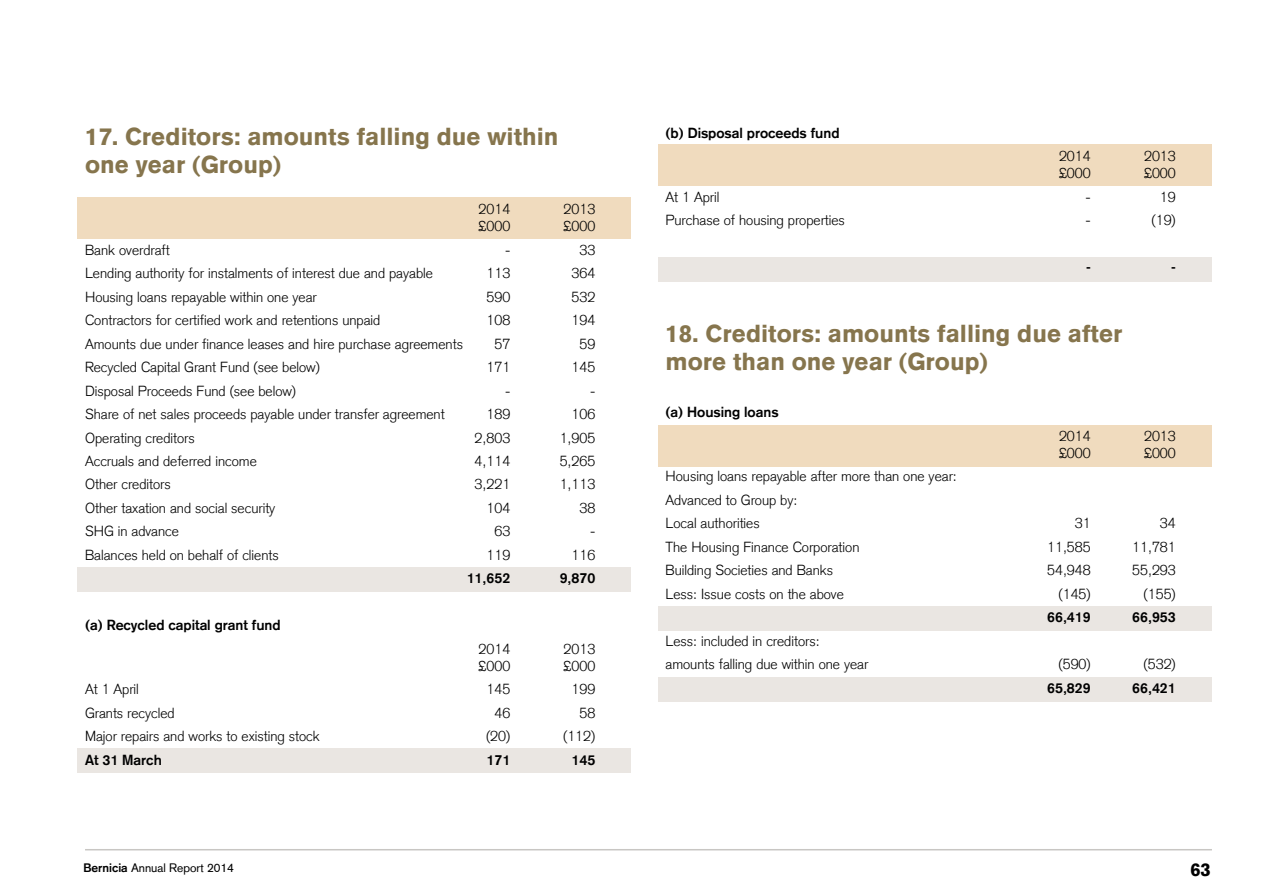
<style>
.page{position:relative;width:1263px;height:893px;background:#fff}
.page>*{position:absolute;margin:0;border:0;box-sizing:border-box;transform-origin:0 0}
.t1{font:900 24px/28.8px "Akzidenz Grotesk";color:#86754d}
.t2{font:900 18px "Akzidenz Grotesk";color:#000}
.t3{font:300 14.25px/23.5px "Akzidenz Grotesk";color:#000}
.t4{font:700 14.25px "Akzidenz Grotesk";color:#000}
.t5{font:12px "Akzidenz Grotesk";color:#000}
.s1{font-weight:700}
</style>
<div class="page">
<hr style="left:85px;top:849px;width:1127px;height:1px;background:#c8c6c3">
<div style="left:658px;top:145px;width:554px;height:41px;background:#f0dbbe"></div>
<div style="left:658px;top:425px;width:554px;height:42px;background:#f0dbbe"></div>
<div style="left:658px;top:677px;width:554px;height:25px;background:#eae6e2"></div>
<div style="left:658px;top:606px;width:554px;height:25px;background:#eae6e2"></div>
<div style="left:658px;top:257px;width:554px;height:25px;background:#eae6e2"></div>
<div style="left:77px;top:198px;width:554px;height:41px;background:#f0dbbe"></div>
<div style="left:77px;top:748px;width:554px;height:25px;background:#eae6e2"></div>
<div style="left:77px;top:567px;width:554px;height:25px;background:#eae6e2"></div>
<h1 class="t1" style="left:85px;top:122px;width:475px">17. Creditors: amounts falling due within one year (Group)</h1>
<p class="t3" style="left:479px;top:197px;width:33px">2014</p>
<p class="t3" style="left:564px;top:197px;width:33px">2013</p>
<p class="t3" style="left:479px;top:214px;width:33px">£000</p>
<p class="t3" style="left:564px;top:214px;width:33px">£000</p>
<p class="t3" style="left:85px;top:238px;width:86px">Bank overdraft</p>
<p class="t3" style="left:505px;top:238px;width:7px">-</p>
<p class="t3" style="left:579px;top:238px;width:17px">33</p>
<p class="t3" style="left:85px;top:261px;width:349px">Lending authority for instalments of interest due and payable</p>
<p class="t3" style="left:486px;top:261px;width:25px">113</p>
<p class="t3" style="left:572px;top:261px;width:25px">364</p>
<p class="t3" style="left:85px;top:285px;width:233px">Housing loans repayable within one year</p>
<p class="t3" style="left:486px;top:285px;width:25px">590</p>
<p class="t3" style="left:572px;top:285px;width:25px">532</p>
<p class="t3" style="left:85px;top:308px;width:297px">Contractors for certified work and retentions unpaid</p>
<p class="t3" style="left:486px;top:308px;width:25px">108</p>
<p class="t3" style="left:572px;top:308px;width:25px">194</p>
<p class="t3" style="left:85px;top:332px;width:379px">Amounts due under finance leases and hire purchase agreements</p>
<p class="t3" style="left:494px;top:332px;width:17px">57</p>
<p class="t3" style="left:579px;top:332px;width:17px">59</p>
<p class="t3" style="left:85px;top:355px;width:236px">Recycled Capital Grant Fund (see below)</p>
<p class="t3" style="left:486px;top:355px;width:25px">171</p>
<p class="t3" style="left:572px;top:355px;width:25px">145</p>
<p class="t3" style="left:85px;top:379px;width:213px">Disposal Proceeds Fund (see below)</p>
<p class="t3" style="left:505px;top:379px;width:7px">-</p>
<p class="t3" style="left:590px;top:379px;width:7px">-</p>
<p class="t3" style="left:85px;top:402px;width:361px">Share of net sales proceeds payable under transfer agreement</p>
<p class="t3" style="left:486px;top:402px;width:25px">189</p>
<p class="t3" style="left:572px;top:402px;width:25px">106</p>
<p class="t3" style="left:85px;top:426px;width:111px">Operating creditors</p>
<p class="t3" style="left:475px;top:426px;width:37px">2,803</p>
<p class="t3" style="left:560px;top:426px;width:37px">1,905</p>
<p class="t3" style="left:85px;top:449px;width:173px">Accruals and deferred income</p>
<p class="t3" style="left:475px;top:449px;width:37px">4,114</p>
<p class="t3" style="left:560px;top:449px;width:37px">5,265</p>
<p class="t3" style="left:85px;top:473px;width:87px">Other creditors</p>
<p class="t3" style="left:475px;top:473px;width:37px">3,221</p>
<p class="t3" style="left:560px;top:473px;width:37px">1,113</p>
<p class="t3" style="left:85px;top:496px;width:192px">Other taxation and social security</p>
<p class="t3" style="left:486px;top:496px;width:25px">104</p>
<p class="t3" style="left:579px;top:496px;width:17px">38</p>
<p class="t3" style="left:85px;top:520px;width:95px">SHG in advance</p>
<p class="t3" style="left:494px;top:520px;width:17px">63</p>
<p class="t3" style="left:590px;top:520px;width:7px">-</p>
<p class="t3" style="left:85px;top:543px;width:195px">Balances held on behalf of clients</p>
<p class="t3" style="left:486px;top:543px;width:25px">119</p>
<p class="t3" style="left:572px;top:543px;width:25px">116</p>
<p class="t4" style="left:467px;top:570px;width:45px">11,652</p>
<p class="t4" style="left:560px;top:570px;width:37px">9,870</p>
<p class="t4" style="left:85px;top:617px;width:197px">(a) Recycled capital grant fund</p>
<p class="t3" style="left:479px;top:637px;width:33px">2014</p>
<p class="t3" style="left:564px;top:637px;width:33px">2013</p>
<p class="t3" style="left:479px;top:654px;width:33px">£000</p>
<p class="t3" style="left:564px;top:654px;width:33px">£000</p>
<p class="t3" style="left:85px;top:678px;width:55px">At 1 April</p>
<p class="t3" style="left:486px;top:678px;width:25px">145</p>
<p class="t3" style="left:572px;top:678px;width:25px">199</p>
<p class="t3" style="left:85px;top:701px;width:91px">Grants recycled</p>
<p class="t3" style="left:494px;top:701px;width:17px">46</p>
<p class="t3" style="left:579px;top:701px;width:17px">58</p>
<p class="t3" style="left:85px;top:725px;width:236px">Major repairs and works to existing stock</p>
<p class="t3" style="left:486px;top:725px;width:26px">(20)</p>
<p class="t3" style="left:563px;top:725px;width:34px">(112)</p>
<p class="t4" style="left:85px;top:751px;width:78px">At 31 March</p>
<p class="t4" style="left:486px;top:751px;width:25px">171</p>
<p class="t4" style="left:572px;top:751px;width:25px">145</p>
<p class="t4" style="left:665px;top:124px;width:175px">(b) Disposal proceeds fund</p>
<p class="t3" style="left:1059px;top:145px;width:33px">2014</p>
<p class="t3" style="left:1144px;top:145px;width:33px">2013</p>
<p class="t3" style="left:1059px;top:162px;width:33px">£000</p>
<p class="t3" style="left:1144px;top:162px;width:33px">£000</p>
<p class="t3" style="left:665px;top:185px;width:55px">At 1 April</p>
<p class="t3" style="left:1085px;top:185px;width:7px">-</p>
<p class="t3" style="left:1160px;top:185px;width:17px">19</p>
<p class="t3" style="left:665px;top:209px;width:181px">Purchase of housing properties</p>
<p class="t3" style="left:1085px;top:209px;width:7px">-</p>
<p class="t3" style="left:1151px;top:209px;width:26px">(19)</p>
<p class="t4" style="left:1086px;top:259px;width:6px">-</p>
<p class="t4" style="left:1171px;top:259px;width:6px">-</p>
<h1 class="t1" style="left:665px;top:319px;width:459px">18. Creditors: amounts falling due after more than one year (Group)</h1>
<p class="t4" style="left:665px;top:404px;width:115px">(a) Housing loans</p>
<p class="t3" style="left:1059px;top:424px;width:33px">2014</p>
<p class="t3" style="left:1144px;top:424px;width:33px">2013</p>
<p class="t3" style="left:1059px;top:441px;width:33px">£000</p>
<p class="t3" style="left:1144px;top:441px;width:33px">£000</p>
<p class="t3" style="left:665px;top:465px;width:293px">Housing loans repayable after more than one year:<br>Advanced to Group by:<br>Local authorities</p>
<p class="t3" style="left:1075px;top:512px;width:17px">31</p>
<p class="t3" style="left:1160px;top:512px;width:17px">34</p>
<p class="t3" style="left:665px;top:535px;width:195px">The Housing Finance Corporation</p>
<p class="t3" style="left:1047px;top:535px;width:45px">11,585</p>
<p class="t3" style="left:1132px;top:535px;width:45px">11,781</p>
<p class="t3" style="left:665px;top:559px;width:169px">Building Societies and Banks</p>
<p class="t3" style="left:1047px;top:559px;width:45px">54,948</p>
<p class="t3" style="left:1132px;top:559px;width:45px">55,293</p>
<p class="t3" style="left:665px;top:582px;width:180px">Less: Issue costs on the above</p>
<p class="t3" style="left:1058px;top:582px;width:34px">(145)</p>
<p class="t3" style="left:1143px;top:582px;width:34px">(155)</p>
<p class="t4" style="left:1047px;top:609px;width:45px">66,419</p>
<p class="t4" style="left:1132px;top:609px;width:45px">66,953</p>
<p class="t3" style="left:665px;top:629px;width:204px">Less: included in creditors: amounts falling due within one year</p>
<p class="t3" style="left:1058px;top:653px;width:34px">(590)</p>
<p class="t3" style="left:1143px;top:653px;width:34px">(532)</p>
<p class="t4" style="left:1047px;top:679px;width:45px">65,829</p>
<p class="t4" style="left:1132px;top:679px;width:45px">66,421</p>
<p class="t5" style="left:84px;top:860px;width:152px"><span class="s1">Bernicia</span> Annual Report 2014</p>
<p class="t2" style="left:1190px;top:859px;width:22px">63</p>
</div>
